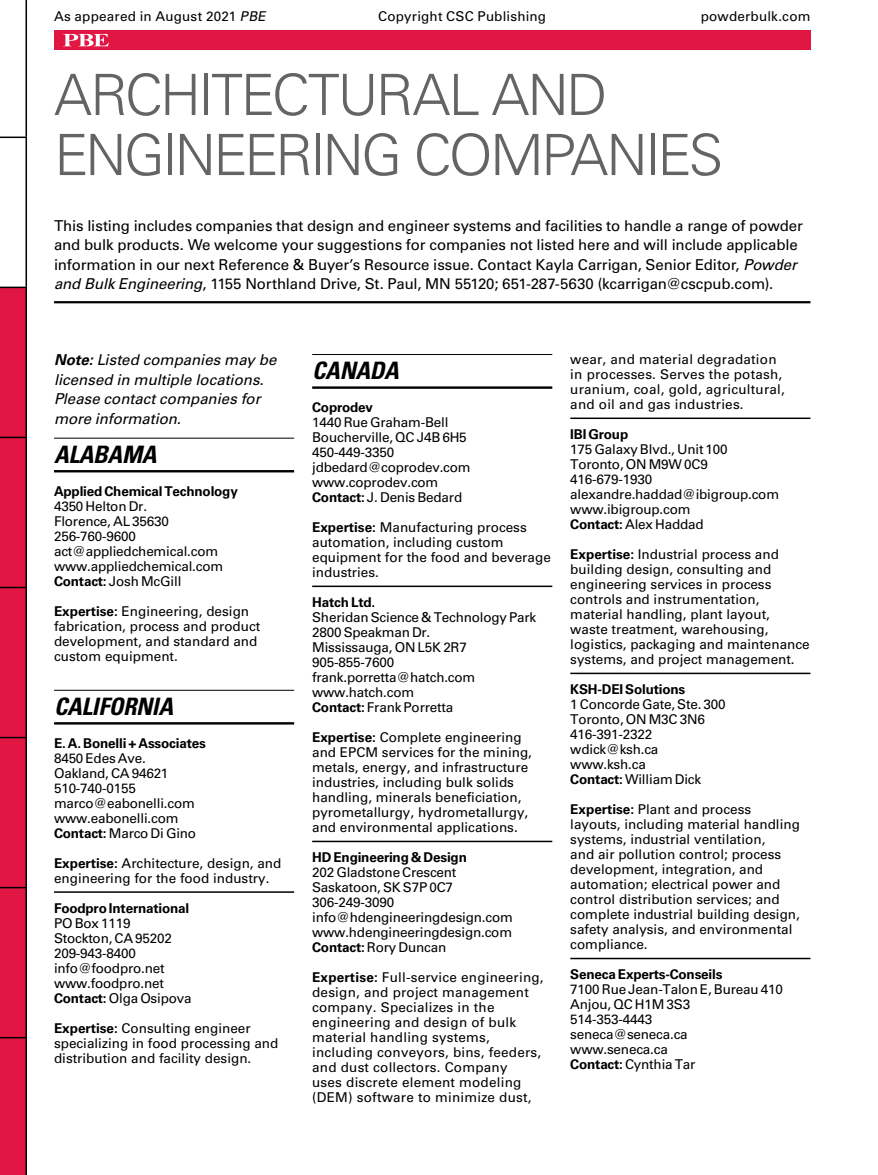
<style>
.page{position:relative;width:878px;height:1175px;background:#fff}
.page>*{position:absolute;margin:0;border:0;box-sizing:border-box;transform-origin:0 0}
.t1{font:300 57px/60px "Univers LT Std";letter-spacing:-.05em;color:#636466}
.t2{font:italic 700 condensed 24px "Univers LT Std";letter-spacing:-.01em;color:#000}
.t3{font:15px/19.5px "Univers LT Std";letter-spacing:-.01em;color:#000}
.t4{font:italic 15px/19.5px "Univers LT Std";letter-spacing:-.005em;color:#000}
.t5{font:13.5px/15px "Univers LT Std";color:#000}
.t6{font:700 13.5px "Univers LT Std";letter-spacing:-.015em;color:#000}
.s1{font-style:italic}
.s2{font-weight:700}
</style>
<div class="page">
<hr style="left:54px;top:301px;width:756px;height:2px;background:#000">
<svg style="left:0;top:0;width:26px;height:1174px"></svg>
<hr style="left:26px;top:0;width:1px;height:136px;background:#000">
<hr style="left:0;top:136px;width:27px;height:2px;background:#000">
<hr style="left:26px;top:138px;width:1px;height:148px;background:#000">
<hr style="left:0;top:286px;width:27px;height:2px;background:#000">
<hr style="left:26px;top:288px;width:1px;height:148px;background:#000">
<hr style="left:0;top:436px;width:27px;height:2px;background:#000">
<hr style="left:26px;top:438px;width:1px;height:148px;background:#000">
<hr style="left:0;top:586px;width:27px;height:2px;background:#000">
<hr style="left:26px;top:588px;width:1px;height:148px;background:#000">
<hr style="left:0;top:736px;width:27px;height:2px;background:#000">
<hr style="left:26px;top:738px;width:1px;height:148px;background:#000">
<hr style="left:0;top:886px;width:27px;height:2px;background:#000">
<hr style="left:26px;top:888px;width:1px;height:148px;background:#000">
<hr style="left:0;top:1036px;width:27px;height:2px;background:#000">
<hr style="left:26px;top:1038px;width:1px;height:136px;background:#000">
<div style="left:54px;top:30px;width:756px;height:20px;background:#e11643"></div>
<svg style="left:63px;top:34px;width:46px;height:12px"></svg>
<hr style="left:54px;top:438px;width:240px;height:1px;background:#000">
<hr style="left:54px;top:470px;width:240px;height:2px;background:#000">
<hr style="left:54px;top:690px;width:240px;height:1px;background:#000">
<hr style="left:54px;top:722px;width:240px;height:2px;background:#000">
<hr style="left:54px;top:891px;width:240px;height:1px;background:#000">
<hr style="left:570px;top:417px;width:240px;height:2px;background:#000">
<hr style="left:570px;top:672px;width:240px;height:2px;background:#000">
<hr style="left:570px;top:957px;width:240px;height:2px;background:#000">
<hr style="left:312px;top:354px;width:240px;height:1px;background:#000">
<hr style="left:312px;top:386px;width:240px;height:3px;background:#000">
<hr style="left:312px;top:585px;width:240px;height:2px;background:#000">
<hr style="left:312px;top:840px;width:240px;height:2px;background:#000">
<p class="t5" style="left:54px;top:9px;width:216px">As appeared in August 2021 <span class="s1">PBE</span></p>
<p class="t5" style="left:378px;top:9px;width:169px">Copyright CSC Publishing</p>
<p class="t5" style="left:700px;top:9px;width:111px">powderbulk.com</p>
<h1 class="t1" style="left:54px;top:65px;width:670px">ARCHITECTURAL AND<br>ENGINEERING COMPANIES</h1>
<p class="t3" style="left:54px;top:216px;width:750px">This listing includes companies that design and engineer systems and facilities to handle a range of powder and bulk products. We welcome your suggestions for companies not listed here and will include applicable information in our next Reference &amp; Buyer’s Resource issue. Contact Kayla Carrigan, Senior Editor, <span class="s1">Powder and Bulk Engineering</span>, 1155 Northland Drive, St. Paul, MN 55120; 651-287-5630 (kcarrigan@cscpub.com).</p>
<p class="t4" style="left:54px;top:350px;width:224px"><span class="s2">Note:</span> Listed companies may be licensed in multiple locations.<br>Please contact companies for more information.</p>
<h2 class="t2" style="left:54px;top:439px;width:104px">ALABAMA</h2>
<p class="t6" style="left:54px;top:483px;width:185px">Applied Chemical Technology</p>
<p class="t5" style="left:54px;top:498px;width:171px">4350 Helton Dr.<br>Florence, AL 35630<br>256-760-9600 act@appliedchemical.com www.appliedchemical.com<br><span class="s2">Contact:</span> Josh McGill</p>
<p class="t5" style="left:54px;top:603px;width:208px"><span class="s2">Expertise:</span> Engineering, design fabrication, process and product development, and standard and custom equipment.</p>
<h2 class="t2" style="left:54px;top:691px;width:120px">CALIFORNIA</h2>
<p class="t6" style="left:54px;top:735px;width:153px">E. A. Bonelli + Associates</p>
<p class="t5" style="left:54px;top:750px;width:144px">8450 Edes Ave.<br>Oakland, CA 94621<br>510-740-0155 marco@eabonelli.com www.eabonelli.com<br><span class="s2">Contact:</span> Marco Di Gino</p>
<p class="t5" style="left:54px;top:855px;width:229px"><span class="s2">Expertise:</span> Architecture, design, and engineering for the food industry.</p>
<p class="t6" style="left:54px;top:900px;width:137px">Foodpro International</p>
<p class="t5" style="left:54px;top:915px;width:139px">PO Box 1119<br>Stockton, CA 95202<br>209-943-8400 info@foodpro.net www.foodpro.net<br><span class="s2">Contact:</span> Olga Osipova</p>
<p class="t5" style="left:54px;top:1020px;width:226px"><span class="s2">Expertise:</span> Consulting engineer specializing in food processing and distribution and facility design.</p>
<h2 class="t2" style="left:312px;top:355px;width:88px">CANADA</h2>
<p class="t6" style="left:312px;top:399px;width:62px">Coprodev</p>
<p class="t5" style="left:312px;top:415px;width:160px">1440 Rue Graham-Bell<br>Boucherville, QC J4B 6H5<br>450-449-3350 jdbedard@coprodev.com www.coprodev.com<br><span class="s2">Contact:</span> J. Denis Bedard</p>
<p class="t5" style="left:312px;top:520px;width:240px"><span class="s2">Expertise:</span> Manufacturing process automation, including custom equipment for the food and beverage industries.</p>
<p class="t6" style="left:312px;top:594px;width:65px">Hatch Ltd.</p>
<p class="t5" style="left:312px;top:610px;width:226px">Sheridan Science &amp; Technology Park<br>2800 Speakman Dr.<br>Mississauga, ON L5K 2R7<br>905-855-7600 frank.porretta@hatch.com www.hatch.com<br><span class="s2">Contact:</span> Frank Porretta</p>
<p class="t5" style="left:312px;top:730px;width:221px"><span class="s2">Expertise:</span> Complete engineering and EPCM services for the mining, metals, energy, and infrastructure industries, including bulk solids handling, minerals beneficiation, pyrometallurgy, hydrometallurgy, and environmental applications.</p>
<p class="t6" style="left:312px;top:849px;width:156px">HD Engineering &amp; Design</p>
<p class="t5" style="left:312px;top:864px;width:202px">202 Gladstone Crescent<br>Saskatoon, SK S7P 0C7<br>306-249-3090 info@hdengineeringdesign.com www.hdengineeringdesign.com<br><span class="s2">Contact:</span> Rory Duncan</p>
<p class="t5" style="left:312px;top:969px;width:233px"><span class="s2">Expertise:</span> Full-service engineering, design, and project management company. Specializes in the engineering and design of bulk material handling systems, including conveyors, bins, feeders, and dust collectors. Company<br>uses discrete element modeling (DEM) software to minimize dust,</p>
<p class="t5" style="left:570px;top:352px;width:216px">wear, and material degradation in processes. Serves the potash, uranium, coal, gold, agricultural, and oil and gas industries.</p>
<p class="t6" style="left:570px;top:426px;width:59px">IBI Group</p>
<p class="t5" style="left:570px;top:442px;width:210px">175 Galaxy Blvd., Unit 100<br>Toronto, ON M9W 0C9<br>416-679-1930 alexandre.haddad@ibigroup.com www.ibigroup.com<br><span class="s2">Contact:</span> Alex Haddad</p>
<p class="t5" style="left:570px;top:547px;width:241px"><span class="s2">Expertise:</span> Industrial process and building design, consulting and engineering services in process controls and instrumentation, material handling, plant layout, waste treatment, warehousing, logistics, packaging and maintenance systems, and project management.</p>
<p class="t6" style="left:570px;top:681px;width:116px">KSH-DEI Solutions</p>
<p class="t5" style="left:570px;top:697px;width:157px">1 Concorde Gate, Ste. 300<br>Toronto, ON M3C 3N6<br>416-391-2322 wdick@ksh.ca www.ksh.ca<br><span class="s2">Contact:</span> William Dick</p>
<p class="t5" style="left:570px;top:802px;width:231px"><span class="s2">Expertise:</span> Plant and process layouts, including material handling systems, industrial ventilation,<br>and air pollution control; process development, integration, and automation; electrical power and control distribution services; and complete industrial building design, safety analysis, and environmental compliance.</p>
<p class="t6" style="left:570px;top:966px;width:154px">Seneca Experts-Conseils</p>
<p class="t5" style="left:570px;top:982px;width:214px">7100 Rue Jean-Talon E, Bureau 410<br>Anjou, QC H1M 3S3<br>514-353-4443<br>seneca@seneca.ca www.seneca.ca<br><span class="s2">Contact:</span> Cynthia Tar</p>
</div>
